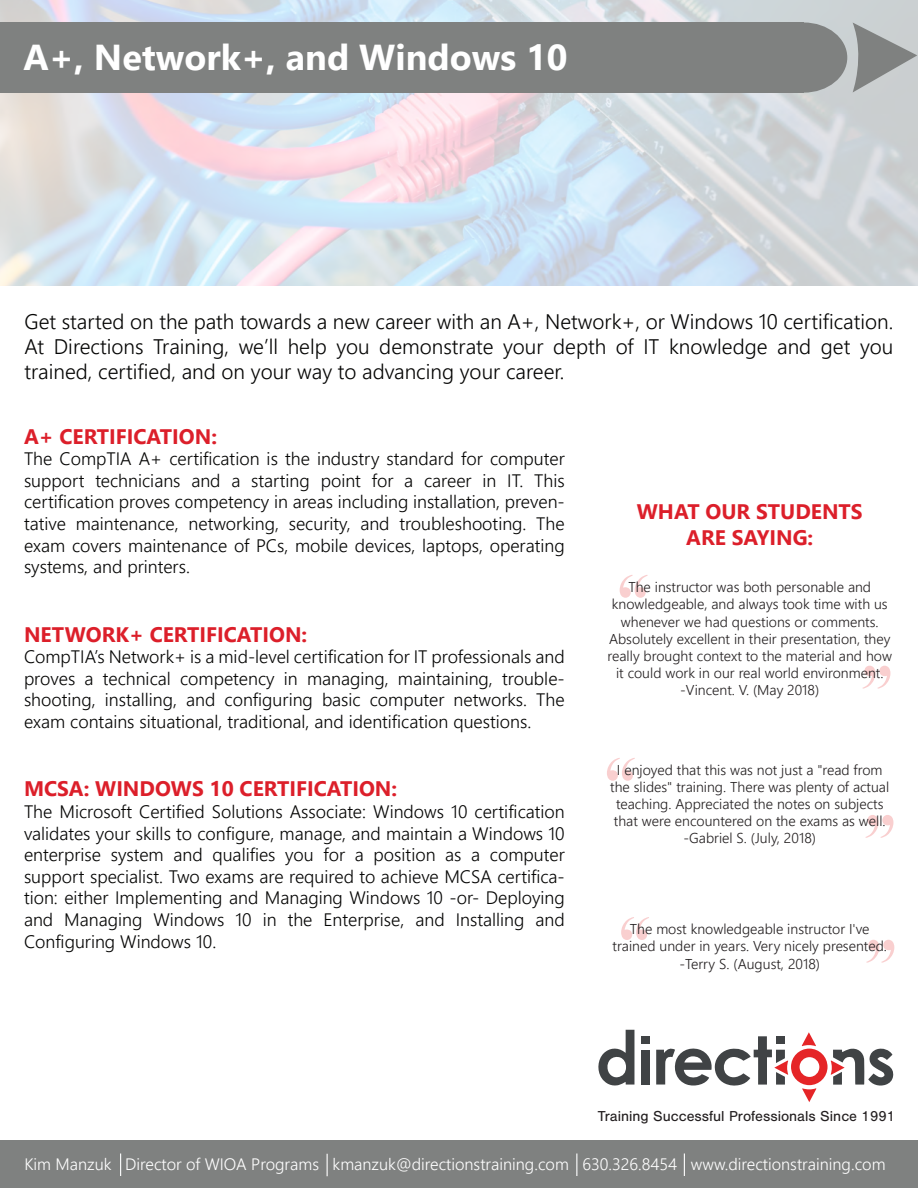
<style>
.page{position:relative;width:918px;height:1188px;background:#fff}
.page>*{position:absolute;margin:0;border:0;box-sizing:border-box;transform-origin:0 0}
.t1{font:90px/183px "Bask Old Face";color:#e52527}
.t2{font:700 36px "Segoe UI";color:#fff}
.t3{font:300 21px/25.2px "Segoe UI";color:#050504;text-align:justify}
.t4{font:700 21px/25.2px "Segoe UI";color:#dc1f2a;text-align:center}
.t5{font:300 18px/21.6px "Segoe UI";color:#050504;text-align:justify}
.t6{font:300 16.5px "Segoe UI";color:#fff}
.t7{font:15px "Nimbus San";color:#231f20}
.t8{font:300 14.25px/17.1px "Segoe UI";color:#231f20;text-align:center}
</style>
<div class="page">
<svg style="left:0;top:0;width:918px;height:286px;background:#d7dde6"></svg>
<div style="left:0;top:1140px;width:918px;height:48px;background:#7f8180"></div>
<div style="left:0;top:22px;width:804px;height:71px;background:#7f8180"></div>
<div style="left:760px;top:22px;width:87px;height:71px;background:#7f8180;border-radius:50%"></div>
<svg style="left:853px;top:23px;width:64px;height:70px;background:#a8acac"></svg>
<svg style="left:598px;top:1030px;width:36px;height:56px"></svg>
<div style="left:641px;top:1050px;width:9px;height:35px;background:#404345"></div>
<svg style="left:656px;top:1032px;width:238px;height:70px"></svg>
<div style="left:776px;top:1036px;width:9px;height:8px;background:#404345"></div>
<div style="left:641px;top:1036px;width:9px;height:8px;background:#404345"></div>
<svg style="left:120px;top:1154px;width:1px;height:22px"></svg>
<svg style="left:576px;top:1154px;width:1px;height:22px"></svg>
<svg style="left:684px;top:1154px;width:1px;height:22px"></svg>
<svg style="left:327px;top:1154px;width:1px;height:22px"></svg>
<h2 class="t2" style="left:23px;top:23px;width:546px">A+, Network+, and Windows 10</h2>
<p class="t3" style="left:25px;top:307px;width:870px">Get started on the path towards a new career with an A+, Network+, or Windows 10 certification.<br>At Directions Training, we’ll help you demonstrate your depth of IT knowledge and get you trained, certified, and on your way to advancing your career.</p>
<p class="t4" style="left:24px;top:422px;width:195px">A+ CERTIFICATION:</p>
<p class="t5" style="left:24px;top:446px;width:542px">The CompTIA A+ certification is the industry standard for computer support technicians and a starting point for a career in IT. This certification proves competency in areas including installation, preven&shy;tative maintenance, networking, security, and troubleshooting. The exam covers maintenance of PCs, mobile devices, laptops, operating systems, and printers.</p>
<p class="t4" style="left:24px;top:620px;width:285px">NETWORK+ CERTIFICATION:</p>
<p class="t5" style="left:24px;top:644px;width:542px">CompTIA’s Network+ is a mid-level certification for IT professionals and proves a technical competency in managing, maintaining, trouble&shy;shooting, installing, and configuring basic computer networks. The exam contains situational, traditional, and identification questions.</p>
<p class="t4" style="left:24px;top:775px;width:375px">MCSA: WINDOWS 10 CERTIFICATION:</p>
<p class="t5" style="left:24px;top:799px;width:542px">The Microsoft Certified Solutions Associate: Windows 10 certification validates your skills to configure, manage, and maintain a Windows 10 enterprise system and qualifies you for a position as a computer support specialist. Two exams are required to achieve MCSA certifica&shy;tion: either Implementing and Managing Windows 10 -or- Deploying and Managing Windows 10 in the Enterprise, and Installing and Configuring Windows 10.</p>
<p class="t4" style="left:637px;top:498px;width:227px">WHAT OUR STUDENTS<br>ARE SAYING:</p>
<h1 class="t1" style="left:603px;top:517px;width:51px">“ “</h1>
<p class="t8" style="left:608px;top:577px;width:286px">The instructor was both personable and knowledgeable, and always took time with us whenever we had questions or comments.<br>Absolutely excellent in their presentation, they really brought context to the material and how it could work in our real world environment. -Vincent. V. (May 2018)</p>
<h1 class="t1" style="left:894px;top:747px;width:38px;rotate:-180deg">“</h1>
<p class="t8" style="left:610px;top:760px;width:281px">I enjoyed that this was not just a "read from the slides" training. There was plenty of actual teaching. Appreciated the notes on subjects that were encountered on the exams as well. -Gabriel S. (July, 2018)</p>
<h1 class="t1" style="left:897px;top:896px;width:38px;rotate:-180deg">“</h1>
<h1 class="t1" style="left:617px;top:859px;width:38px">“</h1>
<p class="t8" style="left:613px;top:919px;width:276px">The most knowledgeable instructor I've trained under in years. Very nicely presented. -Terry S. (August, 2018)</p>
<h1 class="t1" style="left:898px;top:1021px;width:38px;rotate:-180deg">“</h1>
<p class="t7" style="left:598px;top:1108px;width:299px">Training Successful Professionals Since 1991</p>
<p class="t6" style="left:24px;top:1149px;width:863px">Kim Manzuk Director of WIOA Programs kmanzuk@directionstraining.com 630.326.8454 www.directionstraining.com</p>
</div>
